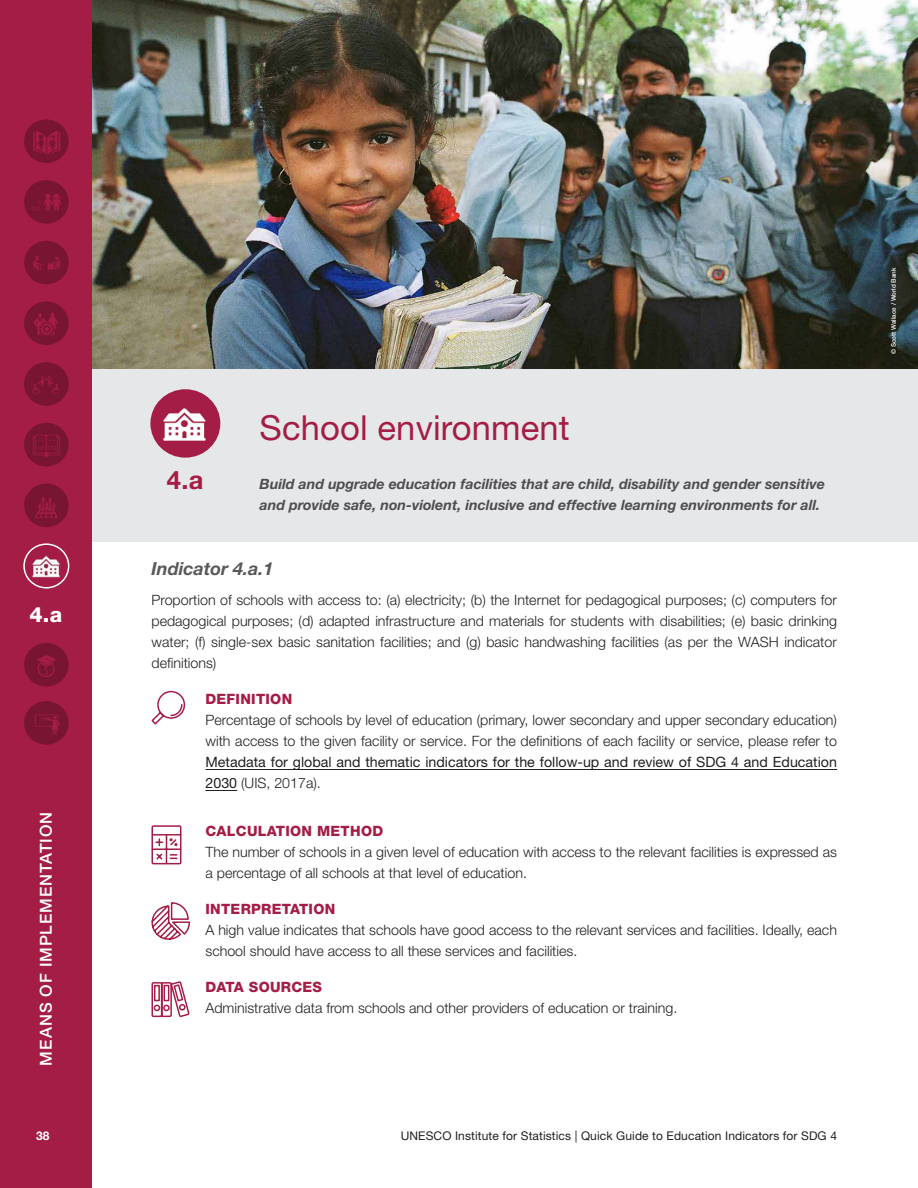
<style>
.page{position:relative;width:918px;height:1188px;background:#fff}
.page>*{position:absolute;margin:0;border:0;box-sizing:border-box;transform-origin:0 0}
.t1{font:34.5px "Helvetica Neue LT Std";letter-spacing:.005em;color:#a41d45}
.t2{font:700 25.5px "Helvetica Neue LT Std";color:#a41d45}
.t3{font:800 21px "Helvetica Neue LT Std";color:#fff}
.t4{font:italic 700 18px "Helvetica Neue LT Std";color:#58595b}
.t5{font:500 16.5px "Helvetica Neue LT Std";letter-spacing:.055em;color:#fff}
.t6{font:300 14.25px/21px "Helvetica Neue LT Std";color:#231f20}
.t7{font:italic 700 14.25px/21px "Helvetica Neue LT Std";color:#4d4d4f}
.t8{font:14.25px/21px "Helvetica Neue LT Std";color:#231f20}
.t9{font:800 14.25px "Helvetica Neue LT Std";letter-spacing:.02em;color:#a41d45}
.t10{font:12px "Helvetica Neue LT Std";letter-spacing:.01em;color:#231f20}
.t11{font:700 12px "Helvetica Neue LT Std";color:#fff}
.t12{font:500 6.3px "Helvetica Neue LT Std";color:#fff}
.s1{font-weight:300}
</style>
<div class="page">
<img style="left:92px;top:0;width:826px;height:369px">
<div style="left:65px;top:369px;width:853px;height:173px;background:#e6e7e8"></div>
<hr style="left:206px;top:769px;width:631px;height:1px;background:#231f20">
<hr style="left:206px;top:790px;width:31px;height:1px;background:#231f20">
<svg style="left:151px;top:690px;width:35px;height:35px"></svg>
<svg style="left:151px;top:825px;width:31px;height:40px"></svg>
<hr style="left:152px;top:834px;width:29px;height:2px;background:#a41d45">
<svg style="left:151px;top:902px;width:40px;height:38px"></svg>
<svg style="left:151px;top:981px;width:39px;height:37px"></svg>
<div style="left:0;top:0;width:92px;height:1188px;background:#a41d45"></div>
<img style="left:24px;top:119px;width:45px;height:44px">
<img style="left:25px;top:544px;width:44px;height:44px">
<div style="left:23px;top:543px;width:46px;height:46px;border:2px solid #fff;border-radius:50%"></div>
<img style="left:24px;top:701px;width:45px;height:44px">
<img style="left:24px;top:643px;width:45px;height:44px">
<img style="left:24px;top:180px;width:45px;height:44px">
<img style="left:24px;top:241px;width:45px;height:43px">
<img style="left:24px;top:301px;width:45px;height:44px">
<img style="left:24px;top:362px;width:45px;height:44px">
<img style="left:24px;top:423px;width:45px;height:43px">
<img style="left:24px;top:484px;width:45px;height:43px">
<img style="left:150px;top:389px;width:70px;height:69px">
<h1 class="t1" style="left:260px;top:407px;width:312px">School environment</h1>
<h3 class="t3" style="left:30px;top:602px;width:34px">4.a</h3>
<p class="t5" style="left:36px;top:1066px;width:255px;rotate:-90deg">MEANS OF IMPLEMENTATION</p>
<h2 class="t2" style="left:167px;top:464px;width:38px">4.a</h2>
<p class="t7" style="left:260px;top:473px;width:567px">Build and upgrade education facilities that are child, disability and gender sensitive and provide safe, non-violent, inclusive and effective learning environments for all.</p>
<p class="t4" style="left:152px;top:557px;width:124px">Indicator 4.a.1</p>
<p class="t6" style="left:152px;top:589px;width:687px;text-align:justify">Proportion of schools with access to: (a) electricity; (b) the Internet for pedagogical purposes; (c) computers for pedagogical purposes; (d) adapted infrastructure and materials for students with disabilities; (e) basic drinking water; (f) single-sex basic sanitation facilities; and (g) basic handwashing facilities (as per the WASH indicator definitions)</p>
<p class="t9" style="left:205px;top:690px;width:88px">DEFINITION</p>
<p class="t6" style="left:205px;top:709px;width:633px">Percentage of schools by level of education (primary, lower secondary and upper secondary education) with access to the given facility or service. For the definitions of each facility or service, please refer to</p>
<p class="t8" style="left:205px;top:751px;width:633px">Metadata for global and thematic indicators for the follow-up and review of SDG 4 and Education<br>2030 <span class="s1">(UIS, 2017a).</span></p>
<p class="t9" style="left:205px;top:822px;width:179px">CALCULATION METHOD</p>
<p class="t6" style="left:205px;top:841px;width:633px">The number of schools in a given level of education with access to the relevant facilities is expressed as a percentage of all schools at that level of education.</p>
<p class="t9" style="left:205px;top:900px;width:131px">INTERPRETATION</p>
<p class="t6" style="left:205px;top:919px;width:633px">A high value indicates that schools have good access to the relevant services and facilities. Ideally, each school should have access to all these services and facilities.</p>
<p class="t9" style="left:205px;top:978px;width:118px">DATA SOURCES</p>
<p class="t6" style="left:205px;top:997px;width:473px">Administrative data from schools and other providers of education or training.</p>
<p class="t11" style="left:36px;top:1128px;width:15px">38</p>
<p class="t10" style="left:401px;top:1128px;width:438px">UNESCO Institute for Statistics | Quick Guide to Education Indicators for SDG 4</p>
<p class="t12" style="left:890px;top:354px;width:88px;rotate:-90deg">© Scott Wallace / World Bank</p>
</div>
